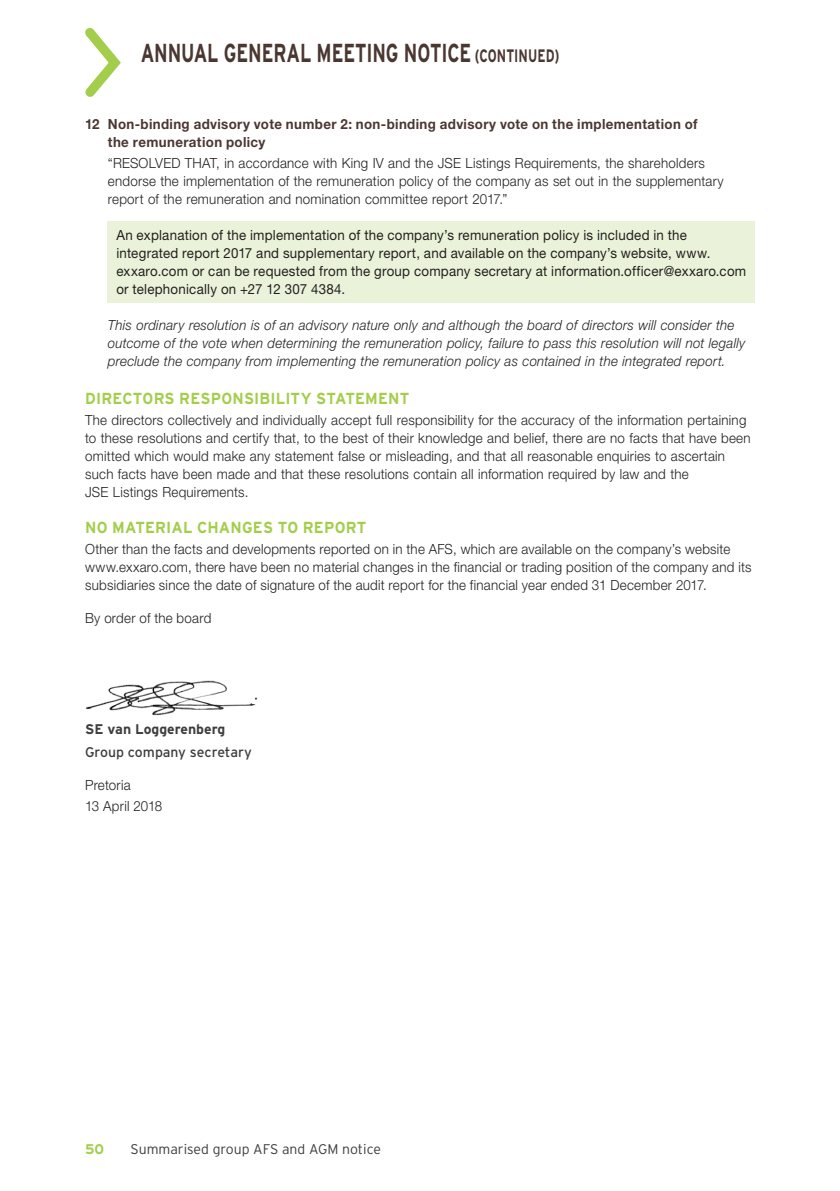
<style>
.page{position:relative;width:840px;height:1191px;background:#fff}
.page>*{position:absolute;margin:0;border:0;box-sizing:border-box;transform-origin:0 0}
.Page_heading{font:700 26px "Interstate";letter-spacing:-.01em;color:#4b3731;scale:.7 1}
.Table_Level_1{font:700 16px "Interstate";letter-spacing:.01em;color:#a3ce4b;scale:.95 1}
.Table_figures{font:300 14px/18px "Helvetica Neue LT Std";letter-spacing:.02em;color:#231f20;scale:.95 1}
.Table_text{font:300 14px/18px "Helvetica Neue LT Std";letter-spacing:.02em;color:#231f20;scale:.95 1}
.Table_text-2{font:14px/18px "Helvetica Neue LT Std";letter-spacing:.02em;color:#231f20;scale:.95 1}
.Table_figures-2{font:italic 300 14px/18px "Helvetica Neue LT Std";letter-spacing:.015em;color:#231f20;scale:.95 1}
.Table_Level_2{font:700 14px/18px "Helvetica Neue LT Std";letter-spacing:.025em;color:#4b3731;scale:.95 1}
.t1{font:300 14px "Interstate";color:#3e3e3f}
.DESIGNATION_Exxaro18{font:14px "Interstate";color:#3e3e3f}
.NAMES_Exxaro18{font:700 14px "Interstate";color:#3e3e3f}
.t2{font:700 14px "Interstate";color:#a3ce4b}
.s1{font-size:18px}
</style>
<div class="page">
<svg style="left:85px;top:27px;width:36px;height:70px"></svg>
<div style="left:108px;top:221px;width:646px;height:81px;background:#eaf3d9"></div>
<img style="left:85px;top:680px;width:172px;height:36px">
<p class="Page_heading" style="left:141px;top:38px;width:599px">ANNUAL GENERAL MEETING NOTICE <span class="s1">(CONTINUED)</span></p>
<p class="Table_Level_2" style="left:85px;top:115px;width:17px">12</p>
<p class="Table_Level_2" style="left:108px;top:115px;width:622px">Non-binding advisory vote number 2: non-binding advisory vote on the implementation of the remuneration policy</p>
<p class="Table_figures" style="left:108px;top:154px;width:649px">“RESOLVED THAT, in accordance with King IV and the JSE Listings Requirements, the shareholders endorse the implementation of the remuneration policy of the company as set out in the supplementary report of the remuneration and nomination committee report 2017.”</p>
<p class="Table_text-2" style="left:116px;top:226px;width:664px">An explanation of the implementation of the company’s remuneration policy is included in the integrated report 2017 and supplementary report, and available on the company’s website, www. exxaro.com or can be requested from the group company secretary at information.officer@exxaro.com or telephonically on +27 12 307 4384.</p>
<p class="Table_figures-2" style="left:108px;top:315px;width:672px">This ordinary resolution is of an advisory nature only and although the board of directors will consider the outcome of the vote when determining the remuneration policy, failure to pass this resolution will not legally preclude the company from implementing the remuneration policy as contained in the integrated report.</p>
<p class="Table_Level_1" style="left:85px;top:389px;width:342px">DIRECTORS RESPONSIBILITY STATEMENT</p>
<p class="Table_figures" style="left:85px;top:411px;width:701px">The directors collectively and individually accept full responsibility for the accuracy of the information pertaining to these resolutions and certify that, to the best of their knowledge and belief, there are no facts that have been omitted which would make any statement false or misleading, and that all reasonable enquiries to ascertain such facts have been made and that these resolutions contain all information required by law and the<br>JSE Listings Requirements.</p>
<p class="Table_Level_1" style="left:85px;top:518px;width:297px">NO MATERIAL CHANGES TO REPORT</p>
<p class="Table_text" style="left:85px;top:540px;width:702px">Other than the facts and developments reported on in the AFS, which are available on the company’s website www.exxaro.com, there have been no material changes in the financial or trading position of the company and its subsidiaries since the date of signature of the audit report for the financial year ended 31 December 2017.</p>
<p class="Table_text" style="left:85px;top:608px;width:134px">By order of the board</p>
<p class="NAMES_Exxaro18" style="left:85px;top:721px;width:142px">SE van Loggerenberg</p>
<p class="DESIGNATION_Exxaro18" style="left:85px;top:744px;width:168px">Group company secretary</p>
<p class="Table_text" style="left:85px;top:775px;width:49px">Pretoria</p>
<p class="Table_text" style="left:85px;top:796px;width:83px">13 April 2018</p>
<p class="t2" style="left:85px;top:1141px;width:20px">50</p>
<p class="t1" style="left:130px;top:1141px;width:252px">Summarised group AFS and AGM notice</p>
</div>
